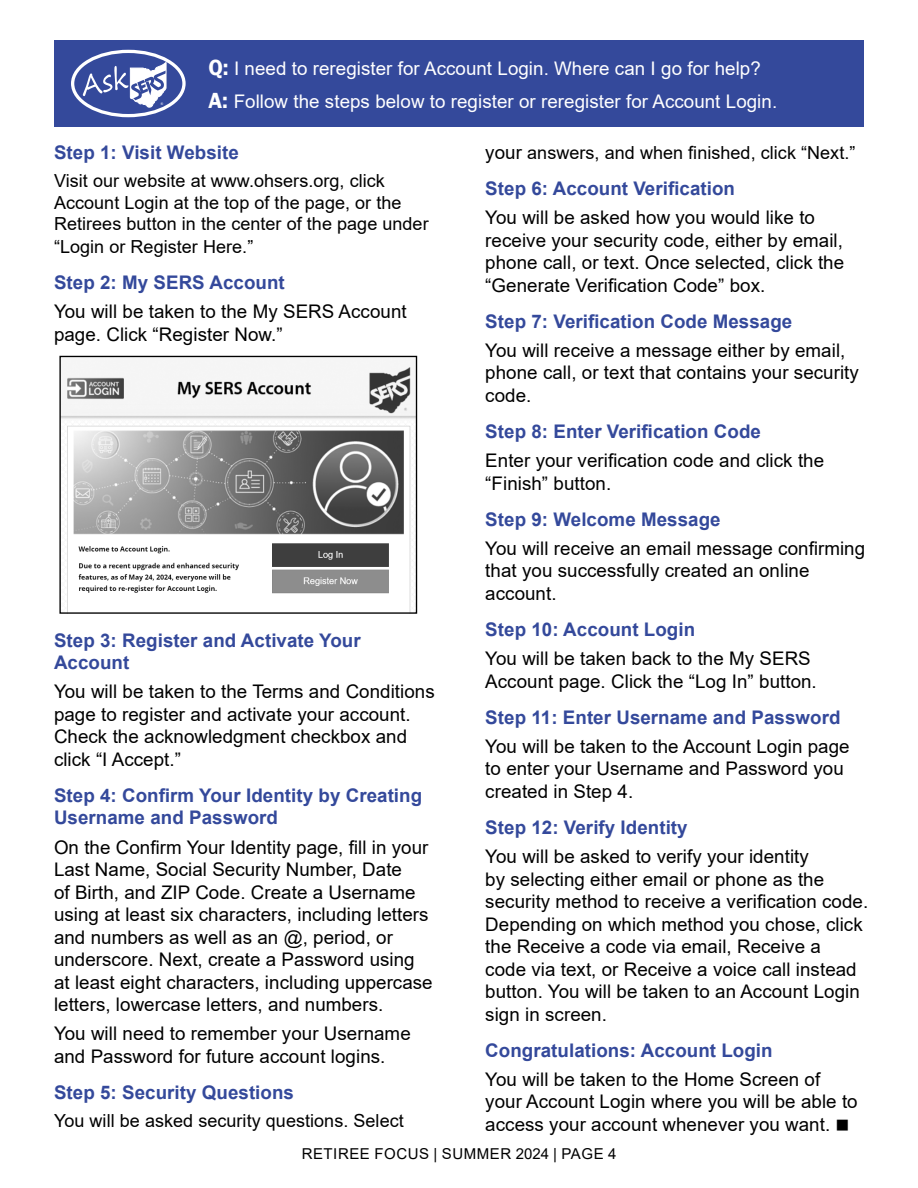
<style>
.page{position:relative;width:918px;height:1188px;background:#fff}
.page>*{position:absolute;margin:0;border:0;box-sizing:border-box;transform-origin:0 0}
.t1{font:18.75px/22.5px "Arial";letter-spacing:.005em;color:#000}
.t2{font:700 18.75px/22.5px "Arial";letter-spacing:.005em;color:#34499b}
.t3{font:18.75px/33.8px "Arial";letter-spacing:.005em;color:#fff}
.t4{font:18px/21.9px "Arial";letter-spacing:.005em;color:#000}
.t5{font:15px "Arial";letter-spacing:.035em;color:#000}
.t6{font:3.6px "Arial";color:#fff;scale:.91 1}
.s1{font-family:"Franklin Gothic";font-weight:600;font-size:22.5px}
.s2{font-size:18.75px}
</style>
<div class="page">
<div style="left:54px;top:40px;width:810px;height:87px;background:#34499b"></div>
<svg style="left:73px;top:51px;width:111px;height:65px"></svg>
<div style="left:71px;top:50px;width:115px;height:67px;border:3px solid #fff;border-radius:50%"></div>
<svg style="left:83px;top:62px;width:84px;height:46px"></svg>
<img style="left:61px;top:367px;width:354px;height:245px">
<div style="left:59px;top:356px;width:358px;height:258px;border:1px solid #000"></div>
<p class="t6" style="left:161px;top:101px;width:4px">®</p>
<p class="t3" style="left:208px;top:51px;width:570px"><span class="s1">Q:</span> I need to reregister for Account Login. Where can I go for help?<br><span class="s1">A:</span> Follow the steps below to register or reregister for Account Login.</p>
<p class="t2" style="left:54px;top:141px;width:186px">Step 1: Visit Website</p>
<p class="t4" style="left:54px;top:170px;width:376px">Visit our website at www.ohsers.org, click Account Login at the top of the page, or the Retirees button in the center of the page under “Login or Register Here.”</p>
<p class="t2" style="left:54px;top:271px;width:232px">Step 2: My SERS Account</p>
<p class="t1" style="left:54px;top:300px;width:354px">You will be taken to the My SERS Account page. Click “Register Now.”</p>
<p class="t2" style="left:54px;top:629px;width:308px">Step 3: Register and Activate Your<br>Account</p>
<p class="t1" style="left:54px;top:680px;width:382px">You will be taken to the Terms and Conditions page to register and activate your account.<br>Check the acknowledgment checkbox and click “I Accept.”</p>
<p class="t2" style="left:54px;top:784px;width:370px">Step 4: Confirm Your Identity by Creating<br>Username and Password</p>
<p class="t1" style="left:54px;top:836px;width:380px">On the Confirm Your Identity page, fill in your Last Name, Social Security Number, Date<br>of Birth, and ZIP Code. Create a Username using at least six characters, including letters and numbers as well as an @, period, or underscore. Next, create a Password using at least eight characters, including uppercase letters, lowercase letters, and numbers.</p>
<p class="t1" style="left:54px;top:1022px;width:358px">You will need to remember your Username and Password for future account logins.</p>
<p class="t2" style="left:54px;top:1081px;width:242px">Step 5: Security Questions</p>
<p class="t4" style="left:54px;top:1110px;width:351px">You will be asked security questions. Select</p>
<p class="t4" style="left:485px;top:141px;width:372px"><span class="s2">your</span> answers, and when finished, click “Next.”</p>
<p class="t2" style="left:485px;top:177px;width:251px">Step 6: Account Verification</p>
<p class="t1" style="left:485px;top:206px;width:360px">You will be asked how you would like to receive your security code, either by email, phone call, or text. Once selected, click the “Generate Verification Code” box.</p>
<p class="t2" style="left:485px;top:310px;width:309px">Step 7: Verification Code Message</p>
<p class="t1" style="left:485px;top:339px;width:375px">You will receive a message either by email, phone call, or text that contains your security code.</p>
<p class="t2" style="left:485px;top:420px;width:277px">Step 8: Enter Verification Code</p>
<p class="t1" style="left:485px;top:449px;width:340px">Enter your verification code and click the “Finish” button.</p>
<p class="t2" style="left:485px;top:508px;width:237px">Step 9: Welcome Message</p>
<p class="t1" style="left:485px;top:537px;width:381px">You will receive an email message confirming that you successfully created an online account.</p>
<p class="t2" style="left:485px;top:618px;width:211px">Step 10: Account Login</p>
<p class="t1" style="left:485px;top:647px;width:333px">You will be taken back to the My SERS<br>Account page. Click the “Log In” button.</p>
<p class="t2" style="left:485px;top:706px;width:357px">Step 11: Enter Username and Password</p>
<p class="t1" style="left:485px;top:735px;width:366px">You will be taken to the Account Login page to enter your Username and Password you created in Step 4.</p>
<p class="t2" style="left:485px;top:816px;width:204px">Step 12: Verify Identity</p>
<p class="t1" style="left:485px;top:845px;width:384px">You will be asked to verify your identity<br>by selecting either email or phone as the security method to receive a verification code.<br>Depending on which method you chose, click the Receive a code via email, Receive a<br>code via text, or Receive a voice call instead button. You will be taken to an Account Login sign in screen.</p>
<p class="t2" style="left:485px;top:1039px;width:289px">Congratulations: Account Login</p>
<p class="t1" style="left:485px;top:1068px;width:374px">You will be taken to the Home Screen of your Account Login where you will be able to access your account whenever you want. ■</p>
<p class="t5" style="left:302px;top:1143px;width:316px">RETIREE FOCUS | SUMMER 2024 | PAGE 4</p>
</div>
